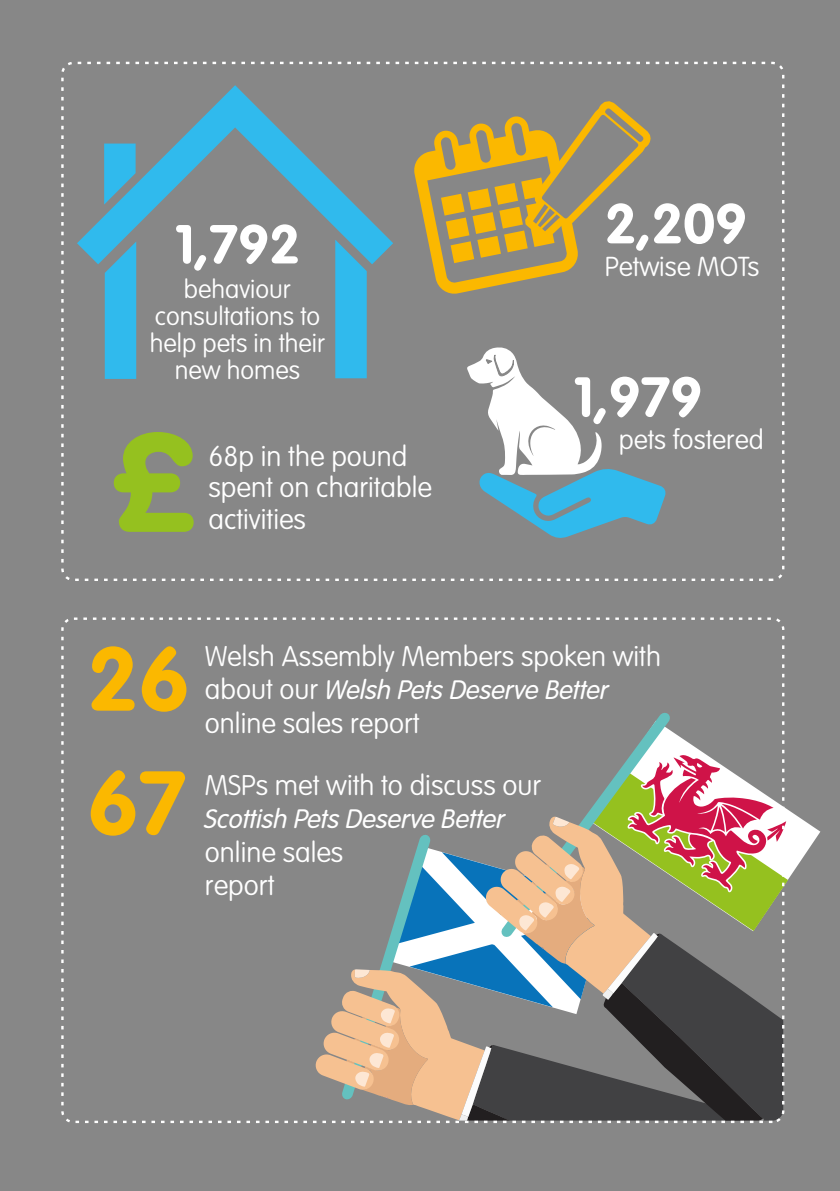
<style>
.page{position:relative;width:840px;height:1191px;background:#fff}
.page>*{position:absolute;margin:0;border:0;box-sizing:border-box;transform-origin:0 0}
.t1{font:700 138px "VAG Rounded Std";color:#95c11f}
.t2{font:700 88.8px/123.8px "VAG Rounded Std";color:#fbb800}
.t3{font:700 55.4px "VAG Rounded Std";color:#fff}
.t4{font:700 54px "VAG Rounded Std";color:#fff}
.t5{font:100 28px/31.2px "VAG Rounded Std";color:#fff}
.t6{font:italic 300 28px "VAG Rundschrift D";color:#fff}
.t7{font:100 27px "VAG Rounded Std";color:#fff}
.t8{font:100 25.6px/27px "VAG Rounded Std";color:#fff;text-align:center}
.s1{font-family:"VAG Rounded Std";font-weight:100;font-style:normal}
</style>
<div class="page">
<div style="left:0;top:0;width:839px;height:1191px;background:#878787"></div>
<svg style="left:77px;top:85px;width:316px;height:179px"></svg>
<svg style="left:105px;top:241px;width:31px;height:138px;background:#37b5e4"></svg>
<svg style="left:104px;top:144px;width:31px;height:61px;background:#3db1dc"></svg>
<svg style="left:335px;top:240px;width:31px;height:138px;background:#36b5e5"></svg>
<svg style="left:467px;top:347px;width:199px;height:191px"></svg>
<svg style="left:315px;top:712px;width:498px;height:408px"></svg>
<svg style="left:414px;top:101px;width:237px;height:193px"></svg>
<svg style="left:542px;top:214px;width:17px;height:17px"></svg>
<h3 class="t4" style="left:175px;top:213px;width:127px">1,792</h3>
<p class="t8" style="left:150px;top:276px;width:177px">behaviour consultations to help pets in their new homes</p>
<h1 class="t1" style="left:111px;top:402px;width:86px">£</h1>
<p class="t5" style="left:208px;top:441px;width:225px">68p in the pound spent on charitable activities</p>
<h3 class="t3" style="left:604px;top:191px;width:143px">2,209</h3>
<p class="t7" style="left:604px;top:251px;width:156px">Petwise MOTs</p>
<h3 class="t3" style="left:573px;top:365px;width:130px">1,979</h3>
<p class="t7" style="left:618px;top:424px;width:146px">pets fostered</p>
<h2 class="t2" style="left:87px;top:621px;width:104px">26<br>67</h2>
<p class="t5" style="left:205px;top:641px;width:457px">Welsh Assembly Members spoken with</p>
<p class="t6" style="left:205px;top:675px;width:405px"><span class="s1">about our</span> Welsh Pets Deserve Better</p>
<p class="t5" style="left:205px;top:708px;width:216px">online sales report</p>
<p class="t5" style="left:205px;top:770px;width:338px">MSPs met with to discuss our</p>
<p class="t6" style="left:205px;top:803px;width:301px">Scottish Pets Deserve Better</p>
<p class="t5" style="left:205px;top:836px;width:140px;line-height:33.6px">online sales report</p>
</div>
